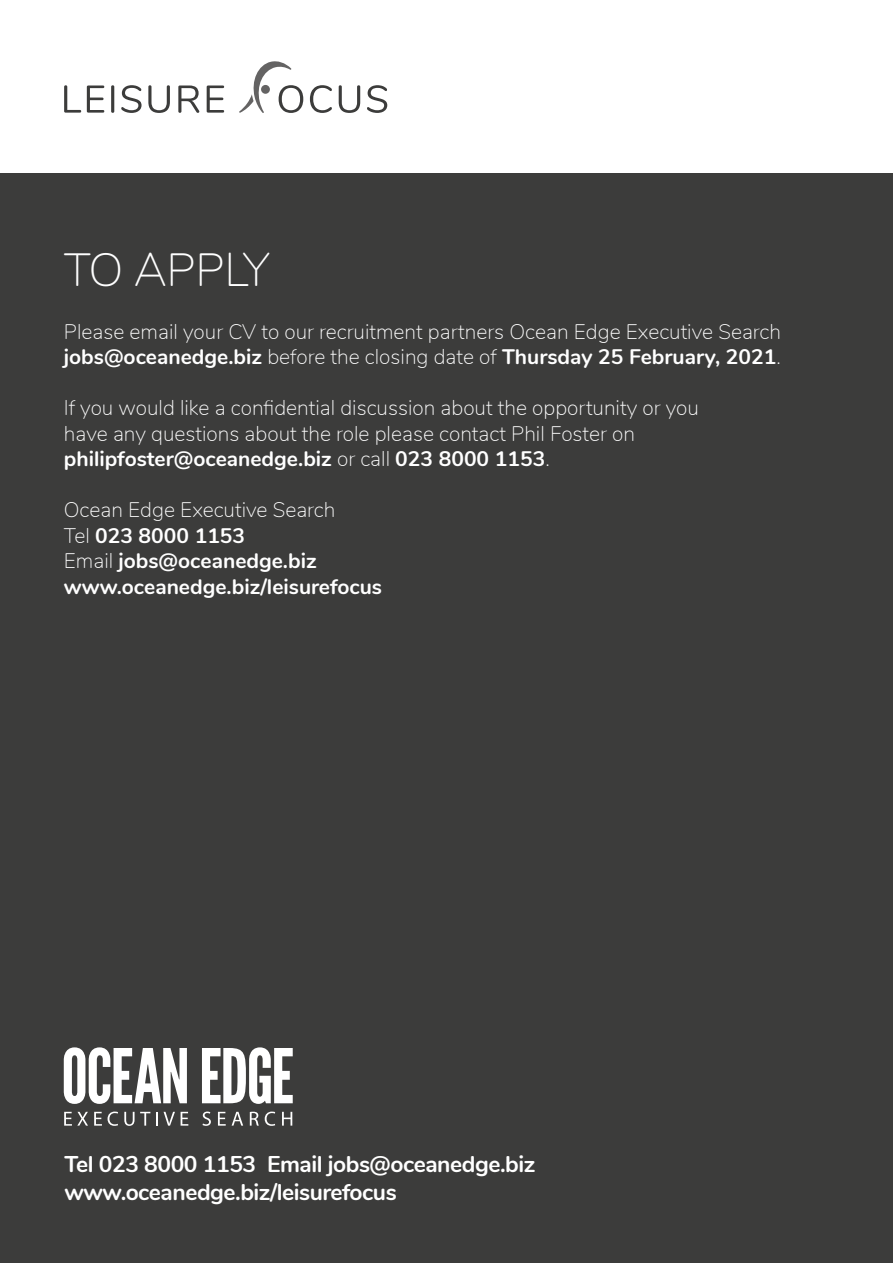
<style>
.page{position:relative;width:893px;height:1263px;background:#fff}
.page>*{position:absolute;margin:0;border:0;box-sizing:border-box;transform-origin:0 0}
.t1{font:200 46.5px "Nunito";letter-spacing:-.01em;color:#fff}
.t2{font:700 22.8px/27.9px "Nunito";letter-spacing:-.02em;color:#fff}
.t3{font:200 21px/25.5px "Nunito";color:#fff}
.t4{font:700 21px/25.5px "Nunito";color:#fff}
.s1{font-weight:700}
.s2{font-weight:200}
</style>
<div class="page">
<div style="left:0;top:174px;width:893px;height:1089px;background:#3c3c3b"></div>
<svg style="left:64px;top:85px;width:17px;height:28px"></svg>
<svg style="left:87px;top:85px;width:17px;height:28px"></svg>
<svg style="left:111px;top:85px;width:3px;height:28px"></svg>
<svg style="left:121px;top:85px;width:21px;height:28px"></svg>
<svg style="left:148px;top:85px;width:22px;height:28px"></svg>
<svg style="left:178px;top:85px;width:21px;height:28px"></svg>
<svg style="left:207px;top:85px;width:17px;height:28px"></svg>
<svg style="left:239px;top:61px;width:64px;height:52px"></svg>
<svg style="left:310px;top:85px;width:22px;height:28px"></svg>
<svg style="left:339px;top:85px;width:21px;height:28px"></svg>
<svg style="left:367px;top:85px;width:20px;height:28px"></svg>
<svg style="left:64px;top:1047px;width:123px;height:57px"></svg>
<svg style="left:202px;top:1047px;width:91px;height:57px"></svg>
<svg style="left:64px;top:1112px;width:24px;height:13px"></svg>
<svg style="left:94px;top:1112px;width:8px;height:13px"></svg>
<svg style="left:108px;top:1111px;width:10px;height:15px"></svg>
<svg style="left:124px;top:1112px;width:26px;height:14px"></svg>
<svg style="left:156px;top:1112px;width:2px;height:13px"></svg>
<svg style="left:164px;top:1112px;width:11px;height:13px"></svg>
<svg style="left:181px;top:1112px;width:7px;height:13px"></svg>
<svg style="left:203px;top:1111px;width:8px;height:15px"></svg>
<svg style="left:218px;top:1112px;width:8px;height:13px"></svg>
<svg style="left:232px;top:1112px;width:11px;height:13px"></svg>
<svg style="left:250px;top:1112px;width:9px;height:13px"></svg>
<svg style="left:265px;top:1111px;width:10px;height:15px"></svg>
<svg style="left:282px;top:1112px;width:10px;height:13px"></svg>
<h1 class="t1" style="left:64px;top:236px;width:208px">TO APPLY</h1>
<p class="t3" style="left:64px;top:318px;width:719px">Please email your CV to our recruitment partners Ocean Edge Executive Search <span class="s1">jobs@oceanedge.biz</span> before the closing date of <span class="s1">Thursday 25 February, 2021</span>.</p>
<p class="t3" style="left:64px;top:394px;width:637px">If you would like a confidential discussion about the opportunity or you have any questions about the role please contact Phil Foster on <span class="s1">philipfoster@oceanedge.biz</span> or call <span class="s1">023 8000 1153</span>.</p>
<p class="t4" style="left:64px;top:496px;width:320px"><span class="s2">Ocean Edge Executive Search<br>Tel</span> 023 8000 1153<br><span class="s2">Email</span> jobs@oceanedge.biz www.oceanedge.biz/leisurefocus</p>
<p class="t2" style="left:64px;top:1149px;width:472px">Tel 023 8000 1153 Email jobs@oceanedge.biz www.oceanedge.biz/leisurefocus</p>
</div>
